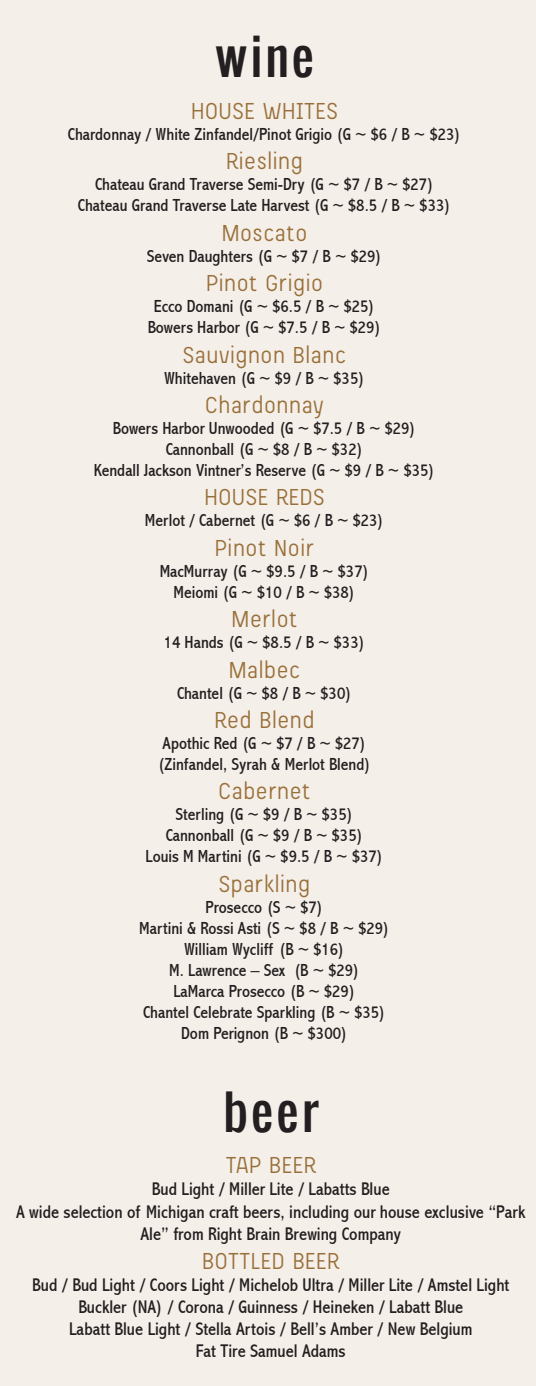
<style>
.page{position:relative;width:536px;height:1386px;background:#f4efe9}
.page>*{position:absolute;margin:0;border:0;box-sizing:border-box;transform-origin:0 0}
.t1{font:49px "Oswald";letter-spacing:.05em;color:#231f20}
.t2{font:24.5px "Beauchef";letter-spacing:.05em;color:#9a703a}
.t3{font:condensed 18.38px/22.1px "Abadi";color:#231f20;text-align:center}
.t4{font:condensed 17.5px/21px "Abadi";color:#231f20;text-align:center}
</style>
<div class="page">
<h1 class="t1" style="left:214px;top:19px;width:101px">wine</h1>
<h2 class="t2" style="left:191px;top:97px;width:147px">HOUSE WHITES</h2>
<p class="t4" style="left:68px;top:124px;width:394px">Chardonnay / White Zinfandel/Pinot Grigio (G ~ $6 / B ~ $23)</p>
<h2 class="t2" style="left:226px;top:147px;width:78px">Riesling</h2>
<p class="t4" style="left:78px;top:174px;width:374px">Chateau Grand Traverse Semi-Dry (G ~ $7 / B ~ $27)<br>Chateau Grand Traverse Late Harvest (G ~ $8.5 / B ~ $33)</p>
<h2 class="t2" style="left:222px;top:218px;width:86px">Moscato</h2>
<p class="t4" style="left:147px;top:246px;width:236px">Seven Daughters (G ~ $7 / B ~ $29)</p>
<h2 class="t2" style="left:206px;top:269px;width:118px">Pinot Grigio</h2>
<p class="t4" style="left:148px;top:296px;width:235px">Ecco Domani (G ~ $6.5 / B ~ $25)<br>Bowers Harbor (G ~ $7.5 / B ~ $29)</p>
<h2 class="t2" style="left:183px;top:340px;width:164px">Sauvignon Blanc</h2>
<p class="t4" style="left:164px;top:368px;width:202px">Whitehaven (G ~ $9 / B ~ $35)</p>
<h2 class="t2" style="left:205px;top:391px;width:119px">Chardonnay</h2>
<p class="t4" style="left:94px;top:418px;width:342px">Bowers Harbor Unwooded (G ~ $7.5 / B ~ $29)<br>Cannonball (G ~ $8 / B ~ $32)<br>Kendall Jackson Vintner’s Reserve (G ~ $9 / B ~ $35)</p>
<h2 class="t2" style="left:205px;top:483px;width:121px">HOUSE REDS</h2>
<p class="t4" style="left:145px;top:510px;width:241px">Merlot / Cabernet (G ~ $6 / B ~ $23)</p>
<h2 class="t2" style="left:215px;top:533px;width:100px">Pinot Noir</h2>
<p class="t4" style="left:160px;top:561px;width:211px">MacMurray (G ~ $9.5 / B ~ $37)<br>Meiomi (G ~ $10 / B ~ $38)</p>
<h2 class="t2" style="left:232px;top:605px;width:67px">Merlot</h2>
<p class="t4" style="left:164px;top:632px;width:203px">14 Hands (G ~ $8.5 / B ~ $33)</p>
<h2 class="t2" style="left:229px;top:655px;width:72px">Malbec</h2>
<p class="t4" style="left:177px;top:683px;width:176px">Chantel (G ~ $8 / B ~ $30)</p>
<h2 class="t2" style="left:215px;top:706px;width:101px">Red Blend</h2>
<p class="t4" style="left:158px;top:733px;width:214px;text-align:left">Apothic Red (G ~ $7 / B ~ $27) (Zinfandel, Syrah &amp; Merlot Blend)</p>
<h2 class="t2" style="left:219px;top:777px;width:93px">Cabernet</h2>
<p class="t4" style="left:145px;top:804px;width:239px">Sterling (G ~ $9 / B ~ $35)<br>Cannonball (G ~ $9 / B ~ $35)<br>Louis M Martini (G ~ $9.5 / B ~ $37)</p>
<h2 class="t2" style="left:219px;top:869px;width:92px">Sparkling</h2>
<p class="t4" style="left:139px;top:897px;width:252px">Prosecco (S ~ $7)<br>Martini &amp; Rossi Asti (S ~ $8 / B ~ $29)<br>William Wycliff (B ~ $16)<br>M. Lawrence – Sex (B ~ $29)<br>LaMarca Prosecco (B ~ $29)<br>Chantel Celebrate Sparkling (B ~ $35)<br>Dom Perignon (B ~ $300)</p>
<h1 class="t1" style="left:223px;top:1073px;width:97px">beer</h1>
<h2 class="t2" style="left:226px;top:1151px;width:91px">TAP BEER</h2>
<p class="t3" style="left:16px;top:1179px;width:510px">Bud Light / Miller Lite / Labatts Blue<br>A wide selection of Michigan craft beers, including our house exclusive “Park<br>Ale” from Right Brain Brewing Company</p>
<h2 class="t2" style="left:202px;top:1247px;width:138px">BOTTLED BEER</h2>
<p class="t3" style="left:32px;top:1274px;width:478px">Bud / Bud Light / Coors Light / Michelob Ultra / Miller Lite / Amstel Light Buckler (NA) / Corona / Guinness / Heineken / Labatt Blue<br>Labatt Blue Light / Stella Artois / Bell’s Amber / New Belgium<br>Fat Tire Samuel Adams</p>
</div>
